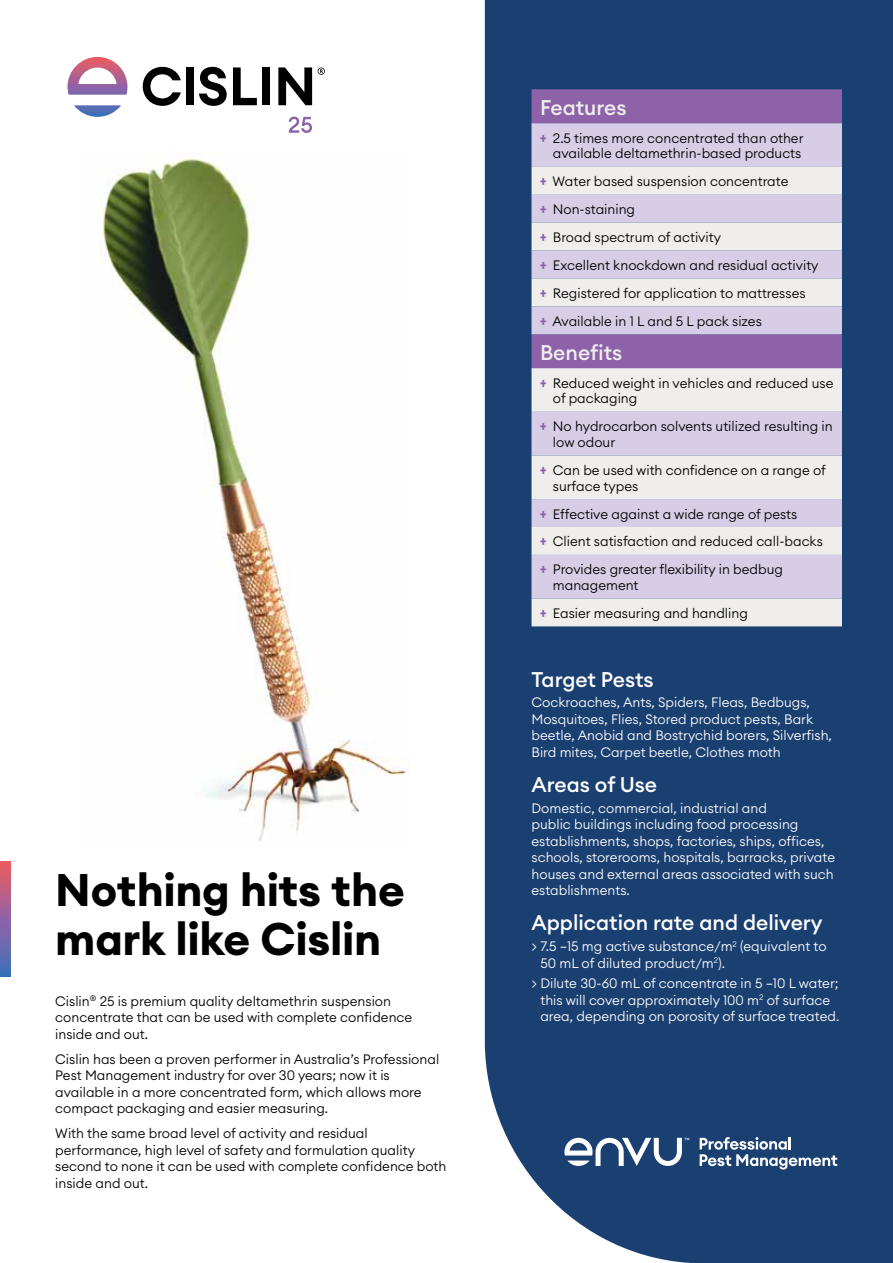
<style>
.page{position:relative;width:893px;height:1263px;background:#fff}
.page>*{position:absolute;margin:0;border:0;box-sizing:border-box;transform-origin:0 0}
.t1{font:700 45px/49.5px "Euclid Circular A";letter-spacing:-.005em;color:#000}
.t2{font:500 21px "Euclid Circular A";color:#fff}
.t3{font:500 21px "Euclid Circular A";color:#efeeed}
.t4{font:300 13.5px/27.9px "Euclid Circular A";color:#000}
.t5{font:300 13.5px/16.5px "Euclid Circular A";color:#fff}
.s1{font-family:"Roboto Condensed";font-weight:700;color:#8d62a9}
</style>
<div class="page">
<div style="left:485px;top:0;width:408px;height:1263px;background:#1a3f71"></div>
<svg style="left:700px;top:1137px;width:137px;height:32px"></svg>
<svg style="left:564px;top:1138px;width:125px;height:28px"></svg>
<div style="left:531px;top:89px;width:311px;height:34px;background:#8d62a9"></div>
<div style="left:531px;top:123px;width:311px;height:44px;background:#d8cde6"></div>
<svg style="left:531px;top:167px;width:311px;height:459px;background:#dcd4e4"></svg>
<img style="left:100px;top:151px;width:309px;height:691px">
<svg style="left:0;top:861px;width:11px;height:115px"></svg>
<svg style="left:68px;top:57px;width:59px;height:60px"></svg>
<svg style="left:318px;top:68px;width:7px;height:7px"></svg>
<svg style="left:289px;top:117px;width:23px;height:16px"></svg>
<svg style="left:143px;top:67px;width:38px;height:39px"></svg>
<div style="left:186px;top:67px;width:8px;height:38px;background:#000"></div>
<svg style="left:199px;top:67px;width:28px;height:39px"></svg>
<svg style="left:233px;top:67px;width:24px;height:38px"></svg>
<div style="left:262px;top:67px;width:8px;height:38px;background:#000"></div>
<svg style="left:278px;top:67px;width:34px;height:38px"></svg>
<h1 class="t1" style="left:55px;top:866px;width:351px">Nothing hits the mark like Cislin</h1>
<p class="t4" style="left:55px;top:993px;width:359px;line-height:16.5px">Cislin<sup>®</sup> 25 is premium quality deltamethrin suspension concentrate that can be used with complete confidence inside and out.</p>
<p class="t4" style="left:55px;top:1051px;width:385px;line-height:16.5px">Cislin has been a proven performer in Australia’s Professional Pest Management industry for over 30 years; now it is available in a more concentrated form, which allows more compact packaging and easier measuring.</p>
<p class="t4" style="left:55px;top:1125px;width:393px;line-height:16.5px">With the same broad level of activity and residual performance, high level of safety and formulation quality second to none it can be used with complete confidence both inside and out.</p>
<h2 class="t3" style="left:540px;top:94px;width:88px">Features</h2>
<p class="t4" style="left:540px;top:130px;width:265px;line-height:15.8px;text-align:right"><span class="s1">+</span> 2.5 times more concentrated than other available deltamethrin-based products</p>
<p class="t4" style="left:540px;top:167px;width:280px"><span class="s1">+</span> Water based suspension concentrate<br><span class="s1">+</span> Non-staining<br><span class="s1">+</span> Broad spectrum of activity<br><span class="s1">+</span> Excellent knockdown and residual activity <span class="s1">+</span> Registered for application to mattresses<br><span class="s1">+</span> Available in 1 L and 5 L pack sizes</p>
<h2 class="t3" style="left:540px;top:339px;width:84px">Benefits</h2>
<p class="t4" style="left:553px;top:375px;width:282px;line-height:15.8px;text-indent:-13px"><span class="s1">+</span> Reduced weight in vehicles and reduced use of packaging</p>
<p class="t4" style="left:553px;top:418px;width:281px;line-height:15.8px;text-indent:-13px"><span class="s1">+</span> No hydrocarbon solvents utilized resulting in low odour</p>
<p class="t4" style="left:553px;top:462px;width:275px;line-height:15.8px;text-indent:-13px"><span class="s1">+</span> Can be used with confidence on a range of surface types</p>
<p class="t4" style="left:540px;top:499px;width:284px"><span class="s1">+</span> Effective against a wide range of pests<br><span class="s1">+</span> Client satisfaction and reduced call-backs <span class="s1">+</span> Provides greater flexibility in bedbug</p>
<p class="t4" style="left:540px;top:571px;width:209px;text-indent:13px">management<br><span class="s1">+</span> Easier measuring and handling</p>
<h2 class="t2" style="left:531px;top:666px;width:124px">Target Pests</h2>
<p class="t5" style="left:531px;top:694px;width:302px">Cockroaches, Ants, Spiders, Fleas, Bedbugs, Mosquitoes, Flies, Stored product pests, Bark beetle, Anobid and Bostrychid borers, Silverfish, Bird mites, Carpet beetle, Clothes moth</p>
<h2 class="t2" style="left:531px;top:771px;width:127px">Areas of Use</h2>
<p class="t5" style="left:531px;top:799px;width:305px">Domestic, commercial, industrial and<br>public buildings including food processing establishments, shops, factories, ships, offices, schools, storerooms, hospitals, barracks, private houses and external areas associated with such establishments.</p>
<h2 class="t2" style="left:531px;top:909px;width:293px">Application rate and delivery</h2>
<p class="t5" style="left:540px;top:938px;width:288px;text-indent:-9px">&gt; 7.5 –15 mg active substance/m<sup>2</sup> (equivalent to<br>50 mL of diluted product/m<sup>2</sup>).</p>
<p class="t5" style="left:540px;top:975px;width:300px;text-indent:-9px">&gt; Dilute 30-60 mL of concentrate in 5 –10 L water; this will cover approximately 100 m<sup>2</sup> of surface area, depending on porosity of surface treated.</p>
</div>
